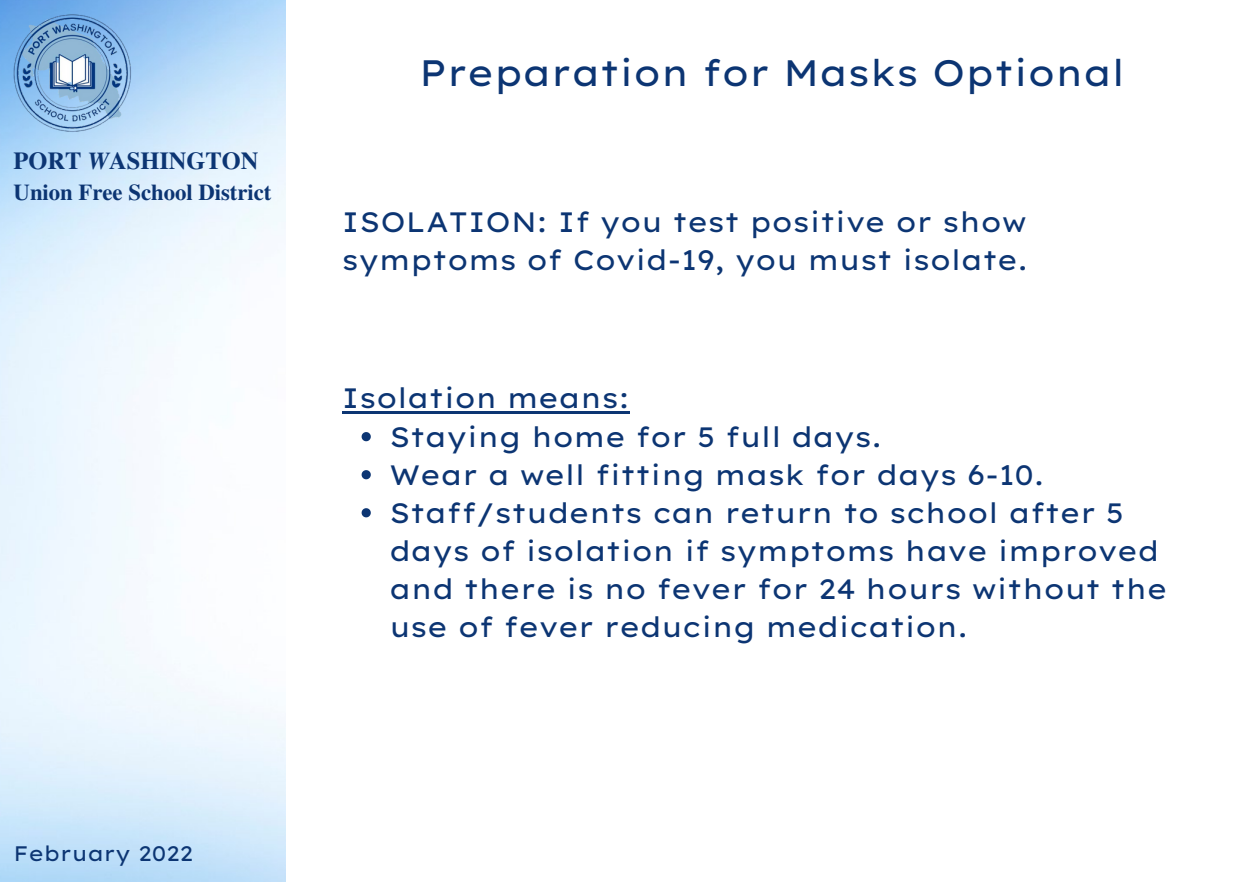
<style>
.page{position:relative;width:1260px;height:882px;background:#fff}
.page>*{position:absolute;margin:0;border:0;box-sizing:border-box;transform-origin:0 0}
.t1{font:36.75px "Lexend Exa";color:#0c3573}
.t2{font:28px/38.1px "Lexend Exa";color:#0c3573}
.t3{font:700 24.5px "Te X Gyre Termes";color:#0c3573}
.t4{font:700 22.75px "Te X Gyre Termes";color:#0c3573}
.t5{font:21px "Lexend Exa";color:#0c3573}
.s1{font-style:italic}
</style>
<div class="page">
<img style="left:0;top:0;width:146px;height:146px">
<svg style="left:362px;top:432px;width:9px;height:9px"></svg>
<svg style="left:362px;top:470px;width:9px;height:9px"></svg>
<svg style="left:362px;top:508px;width:9px;height:9px"></svg>
<hr style="left:342px;top:411px;width:288px;height:3px;background:#0c3573">
<p class="t3" style="left:14px;top:142px;width:246px">PORT <span class="s1">W</span>ASHINGTON</p>
<p class="t4" style="left:14px;top:175px;width:259px">Union Free School District</p>
<p class="t1" style="left:419px;top:50px;width:707px">Preparation for Masks Optional</p>
<p class="t2" style="left:342px;top:203px;width:687px">ISOLATION: If you test positive or show symptoms of Covid-19, you must isolate.</p>
<p class="t2" style="left:342px;top:379px;width:289px">Isolation means:</p>
<p class="t2" style="left:390px;top:417px;width:494px">Staying home for 5 full days.</p>
<p class="t2" style="left:390px;top:455px;width:656px">Wear a well fitting mask for days 6-10.</p>
<p class="t2" style="left:390px;top:493px;width:779px">Staff/students can return to school after 5 days of isolation if symptoms have improved and there is no fever for 24 hours without the use of fever reducing medication.</p>
<p class="t5" style="left:14px;top:840px;width:181px">February 2022</p>
</div>
